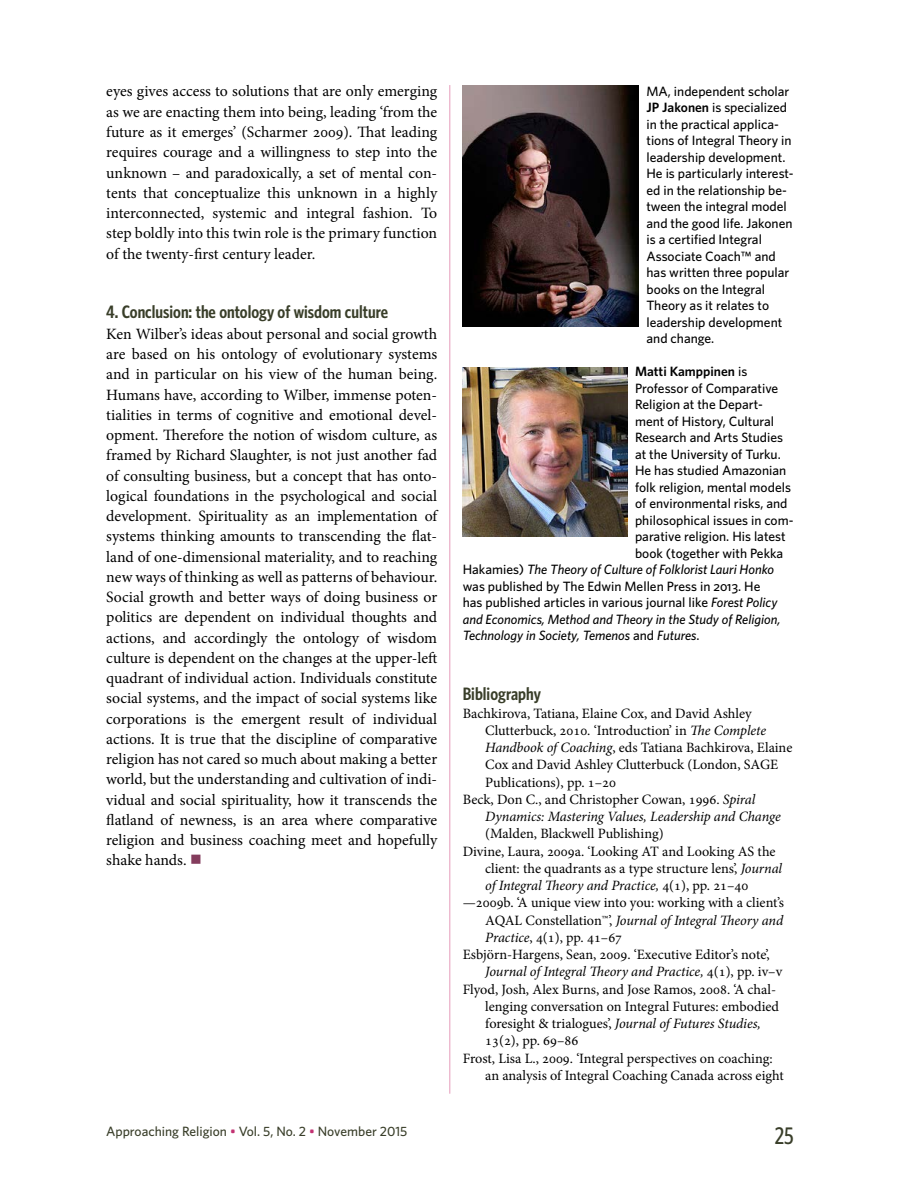
<style>
.page{position:relative;width:900px;height:1200px;background:#fff}
.page>*{position:absolute;margin:0;border:0;box-sizing:border-box;transform-origin:0 0}
.t1{font:500 24px "Whitney Condensed";color:#393e29}
.t2{font:600 18px "Whitney Condensed";color:#393e29}
.t3{font:15.75px/20.2px "Minion Pro";color:#000;text-align:justify}
.t4{font:14.25px "Minion Pro";color:#000}
.t5{font:italic 14.25px "Minion Pro";letter-spacing:-.01em;color:#000}
.t6{font:500 13.5px/16.5px "Whitney";color:#000}
.t7{font:italic 500 13.5px "Whitney";color:#000}
.t8{font:500 13.5px "Whitney";color:#393e29}
.t9{font:600 13.5px "Whitney";color:#000}
.s1{font-style:inherit}
.s2{color:#843c5d}
.s3{color:#c23272}
.s4{font-weight:600}
.s5{font-weight:500}
.s6{font-style:normal}
.s7{font-family:"Whitney Medium SC";font-weight:400}
.s8{font-style:italic}
</style>
<div class="page">
<hr style="left:450px;top:85px;width:1px;height:1009px;background:#e69cba">
<img style="left:463px;top:85px;width:176px;height:242px">
<img style="left:463px;top:368px;width:165px;height:169px">
<p class="t3" style="left:106px;top:81px;width:332px">eyes gives access to solutions that are only emerging as we are enacting them into being, leading ‘from the future as it emerges’ (Scharmer 2009). That leading requires courage and a willingness to step into the unknown – and paradoxically, a set of mental con&shy;tents that conceptualize this unknown in a highly interconnected, systemic and integral fashion. To step boldly into this twin role is the primary function of the twenty-first century leader.</p>
<p class="t2" style="left:106px;top:301px;width:283px"><span class="s1">4</span>. Conclusion: the ontology of wisdom culture</p>
<p class="t3" style="left:106px;top:324px;width:332px">Ken Wilber’s ideas about personal and social growth are based on his ontology of evolutionary systems and in particular on his view of the human being.<br>Humans have, according to Wilber, immense poten&shy;tialities in terms of cognitive and emotional devel&shy;opment. Therefore the notion of wisdom culture, as framed by Richard Slaughter, is not just another fad of consulting business, but a concept that has onto&shy;logical foundations in the psychological and social development. Spirituality as an implementation of systems thinking amounts to transcending the flat&shy;land of one-dimensional materiality, and to reaching new ways of thinking as well as patterns of behaviour.<br>Social growth and better ways of doing business or politics are dependent on individual thoughts and actions, and accordingly the ontology of wisdom culture is dependent on the changes at the upper-left quadrant of individual action. Individuals constitute social systems, and the impact of social systems like corporations is the emergent result of individual actions. It is true that the discipline of comparative religion has not cared so much about making a better world, but the understanding and cultivation of indi&shy;vidual and social spirituality, how it transcends the flatland of newness, is an area where comparative religion and business coaching meet and hopefully shake hands. <span class="s2">■</span></p>
<p class="t8" style="left:106px;top:1123px;width:302px">Approaching Religion <span class="s3">•</span> Vol. 5, No. 2 <span class="s3">•</span> November 2015</p>
<p class="t6" style="left:646px;top:83px;width:149px">MA, independent scholar<br><span class="s4">JP Jakonen</span> is specialized in the practical applica&shy;tions of Integral Theory in leadership development.<br>He is particularly interest&shy;ed in the relationship be&shy;tween the integral model and the good life. Jakonen is a certified Integral<br>Associate Coach™ and has written three popular books on the Integral<br>Theory as it relates to leadership development and change.</p>
<p class="t9" style="left:635px;top:363px;width:114px">Matti Kamppinen <span class="s5">is</span></p>
<p class="t6" style="left:635px;top:380px;width:145px">Professor of Comparative</p>
<p class="t6" style="left:635px;top:396px;width:129px">Religion at the Depart-</p>
<p class="t6" style="left:635px;top:413px;width:141px">ment of History, Cultural</p>
<p class="t6" style="left:635px;top:429px;width:150px">Research and Arts Studies</p>
<p class="t6" style="left:635px;top:446px;width:147px">at the University of Turku.</p>
<p class="t6" style="left:635px;top:462px;width:153px">He has studied Amazonian</p>
<p class="t6" style="left:635px;top:479px;width:157px">folk religion, mental models</p>
<p class="t6" style="left:635px;top:495px;width:154px">of environmental risks, and</p>
<p class="t6" style="left:635px;top:512px;width:160px">philosophical issues in com-</p>
<p class="t6" style="left:635px;top:528px;width:152px">parative religion. His latest</p>
<p class="t6" style="left:635px;top:545px;width:150px">book (together with Pekka</p>
<p class="t7" style="left:463px;top:561px;width:313px"><span class="s6">Hakamies)</span> The Theory of Culture of Folklorist Lauri Honko</p>
<p class="t6" style="left:463px;top:578px;width:299px">was published by The Edwin Mellen Press in <span class="s7">2013</span>. He</p>
<p class="t6" style="left:463px;top:594px;width:316px">has published articles in various journal like <span class="s8">Forest Policy</span></p>
<p class="t7" style="left:463px;top:611px;width:319px">and Economics, Method and Theory in the Study of Religion,</p>
<p class="t7" style="left:463px;top:627px;width:238px">Technology in Society, Temenos <span class="s6">and</span> Futures<span class="s6">.</span></p>
<p class="t2" style="left:463px;top:683px;width:80px">Bibliography</p>
<p class="t4" style="left:463px;top:703px;width:291px">Bachkirova, Tatiana, Elaine Cox, and David Ashley</p>
<p class="t4" style="left:485px;top:721px;width:282px">Clutterbuck, 2010. ‘Introduction’ in <span class="s8">The Complete</span></p>
<p class="t4" style="left:485px;top:738px;width:309px"><span class="s8">Handbook of Coaching</span>, eds Tatiana Bachkirova, Elaine</p>
<p class="t4" style="left:485px;top:755px;width:295px">Cox and David Ashley Clutterbuck (London, SAGE</p>
<p class="t4" style="left:485px;top:773px;width:132px">Publications), pp. 1–20</p>
<p class="t4" style="left:463px;top:790px;width:294px">Beck, Don C., and Christopher Cowan, 1996. <span class="s8">Spiral</span></p>
<p class="t5" style="left:485px;top:807px;width:297px">Dynamics: Mastering Values, Leadership and Change</p>
<p class="t4" style="left:485px;top:824px;width:180px">(Malden, Blackwell Publishing)</p>
<p class="t4" style="left:463px;top:842px;width:314px">Divine, Laura, 2009a. ‘Looking AT and Looking AS the</p>
<p class="t4" style="left:485px;top:859px;width:298px">client: the quadrants as a type structure lens’, <span class="s8">Journal</span></p>
<p class="t5" style="left:485px;top:876px;width:265px">of Integral Theory and Practice, <span class="s6">4(1), pp. 21–40</span></p>
<p class="t4" style="left:463px;top:893px;width:323px">—2009b. ‘A unique view into you: working with a client’s</p>
<p class="t5" style="left:485px;top:910px;width:300px"><span class="s6">AQAL Constellation™’,</span> Journal of Integral Theory and</p>
<p class="t4" style="left:485px;top:928px;width:138px"><span class="s8">Practice</span>, 4(1), pp. 41–67</p>
<p class="t4" style="left:463px;top:945px;width:308px">Esbjörn-Hargens, Sean, 2009. ‘Executive Editor’s note’,</p>
<p class="t5" style="left:485px;top:962px;width:299px">Journal of Integral Theory and Practice, <span class="s6">4(1), pp. iv–v</span></p>
<p class="t4" style="left:463px;top:980px;width:315px">Flyod, Josh, Alex Burns, and Jose Ramos, 2008. ‘A chal-</p>
<p class="t4" style="left:485px;top:997px;width:295px">lenging conversation on Integral Futures: embodied</p>
<p class="t5" style="left:485px;top:1014px;width:277px"><span class="s6">foresight &amp; trialogues’,</span> Journal of Futures Studies,</p>
<p class="t4" style="left:485px;top:1031px;width:95px">13(2), pp. 69–86</p>
<p class="t4" style="left:463px;top:1049px;width:311px">Frost, Lisa L., 2009. ‘Integral perspectives on coaching:</p>
<p class="t4" style="left:485px;top:1066px;width:300px">an analysis of Integral Coaching Canada across eight</p>
<h1 class="t1" style="left:775px;top:1121px;width:21px">25</h1>
</div>
